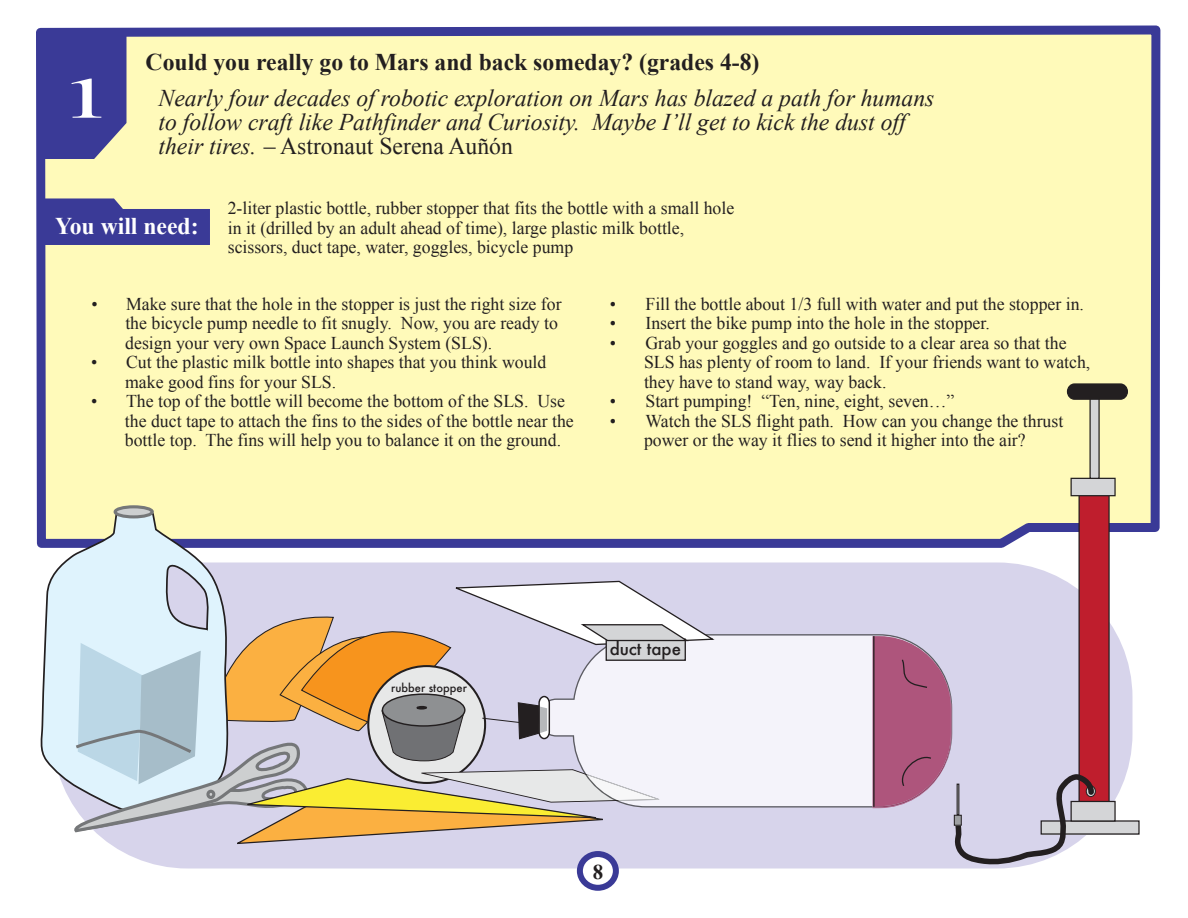
<style>
.page{position:relative;width:1188px;height:918px;background:#fff}
.page>*{position:absolute;margin:0;border:0;box-sizing:border-box;transform-origin:0 0}
.t1{font:57.9px "Times New Roman";color:#fff;scale:2 1}
.t2{font:italic 24px/24px "Times New Roman";color:#231f20}
.t3{font:700 24px "Times New Roman";color:#231f20}
.t4{font:700 24px "Times New Roman";color:#fff}
.t5{font:700 21px "Times New Roman";color:#231f20}
.t6{font:18px/19.5px "Times New Roman";color:#231f20}
.t7{font:500 17.1px "Futura";color:#231f20}
.t8{font:500 11.4px "Futura";color:#231f20}
.s1{font-style:normal}
</style>
<div class="page">
<div style="left:52px;top:562px;width:1080px;height:306px;background:#d7d4eb;border-radius:135px"></div>
<div style="left:36px;top:25px;width:1125px;height:523px;background:#fffaba"></div>
<svg style="left:580px;top:854px;width:36px;height:34px"></svg>
<div style="left:577px;top:851px;width:42px;height:40px;border:6px solid #3a3a97;border-radius:50%"></div>
<svg style="left:39px;top:509px;width:190px;height:259px"></svg>
<svg style="left:115px;top:507px;width:37px;height:10px"></svg>
<div style="left:114px;top:505px;width:40px;height:13px;border:3px solid #757779;border-radius:50%"></div>
<div style="left:717px;top:634px;width:178px;height:173px;background:#f4f3fa"></div>
<div style="left:1079px;top:494px;width:30px;height:325px;background:#bf1e2d"></div>
<div style="left:1078px;top:493px;width:32px;height:327px;border:1px solid #231f20"></div>
<div style="left:1041px;top:821px;width:98px;height:13px;background:#d4d5d7"></div>
<div style="left:1071px;top:801px;width:44px;height:20px;background:#d4d5d7"></div>
<div style="left:1071px;top:801px;width:45px;height:21px;border:1px solid #231f20"></div>
<div style="left:1071px;top:478px;width:44px;height:18px;background:#d4d5d7"></div>
<div style="left:1071px;top:478px;width:45px;height:18px;border:1px solid #231f20"></div>
<svg style="left:1089px;top:400px;width:11px;height:80px"></svg>
<div style="left:1068px;top:384px;width:59px;height:15px;background:#231f20;border-radius:7px"></div>
<div style="left:1067px;top:383px;width:61px;height:17px;border:1px solid #231f20;border-radius:7px"></div>
<svg style="left:873px;top:636px;width:223px;height:232px"></svg>
<div style="left:954px;top:815px;width:7px;height:10px;background:#9ea0a2"></div>
<div style="left:954px;top:815px;width:8px;height:11px;border:1px solid #231f20"></div>
<div style="left:957px;top:784px;width:2px;height:31px;border:1px solid #231f20"></div>
<svg style="left:52px;top:580px;width:665px;height:265px"></svg>
<div style="left:44px;top:34px;width:83px;height:125px;background:#3a3a97"></div>
<svg style="left:43px;top:198px;width:167px;height:47px;background:#54539b"></svg>
<h1 class="t1" style="left:58px;top:59px;width:30px">1</h1>
<h2 class="t3" style="left:146px;top:45px;width:615px">Could you really go to Mars and back someday? (grades 4-8)</h2>
<h2 class="t2" style="left:159px;top:86px;width:777px">Nearly four decades of robotic exploration on Mars has blazed a path for humans to follow craft like Pathfinder and Curiosity. Maybe I’ll get to kick the dust off their tires. <span class="s1">– Astronaut Serena Auñón</span></h2>
<h2 class="t4" style="left:55px;top:209px;width:145px">You will need:</h2>
<p class="t6" style="left:228px;top:198px;width:508px">2-liter plastic bottle, rubber stopper that fits the bottle with a small hole in it (drilled by an adult ahead of time), large plastic milk bottle, scissors, duct tape, water, goggles, bicycle pump</p>
<p class="t6" style="left:125px;top:294px;width:438px;text-indent:-34px">• Make sure that the hole in the stopper is just the right size for the bicycle pump needle to fit snugly. Now, you are ready to design your very own Space Launch System (SLS).</p>
<p class="t6" style="left:125px;top:352px;width:423px;text-indent:-34px">• Cut the plastic milk bottle into shapes that you think would make good fins for your SLS.</p>
<p class="t6" style="left:125px;top:391px;width:450px;text-indent:-34px">• The top of the bottle will become the bottom of the SLS. Use the duct tape to attach the fins to the sides of the bottle near the bottle top. The fins will help you to balance it on the ground.</p>
<p class="t6" style="left:610px;top:294px;width:476px">• Fill the bottle about 1/3 full with water and put the stopper in.</p>
<p class="t6" style="left:610px;top:313px;width:381px">• Insert the bike pump into the hole in the stopper.</p>
<p class="t6" style="left:644px;top:333px;width:448px;text-indent:-34px">• Grab your goggles and go outside to a clear area so that the<br>SLS has plenty of room to land. If your friends want to watch, they have to stand way, way back.</p>
<p class="t6" style="left:610px;top:391px;width:346px">• Start pumping! “Ten, nine, eight, seven…”</p>
<p class="t6" style="left:610px;top:411px;width:455px;text-align:center">• Watch the SLS flight path. How can you change the thrust power or the way it flies to send it higher into the air?</p>
<p class="t8" style="left:391px;top:680px;width:77px">rubber stopper</p>
<p class="t7" style="left:610px;top:637px;width:73px">duct tape</p>
<p class="t5" style="left:593px;top:857px;width:12px">8</p>
</div>
